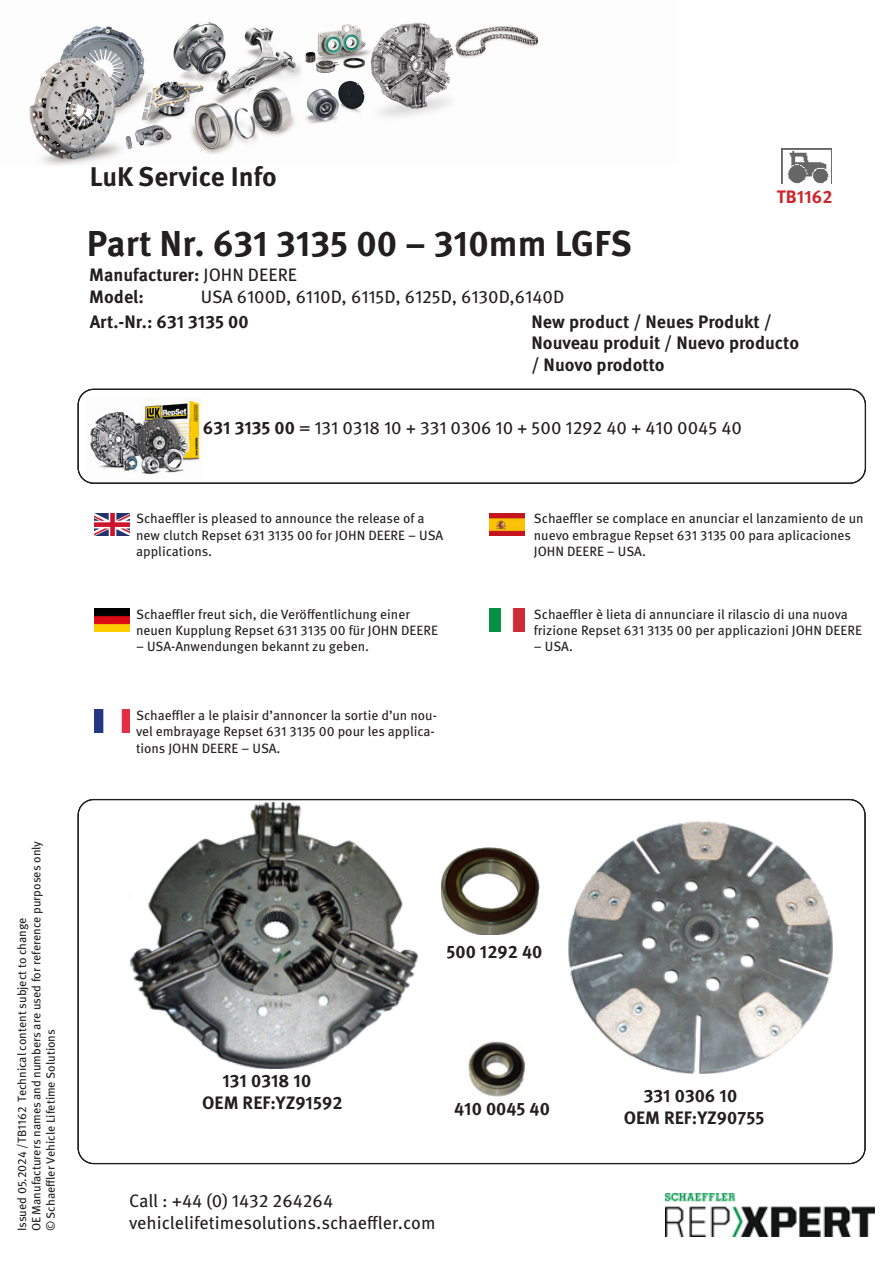
<style>
.page{position:relative;width:893px;height:1263px;background:#fff}
.page>*{position:absolute;margin:0;border:0;box-sizing:border-box;transform-origin:0 0}
.t1{font:700 36px "Meta OT";color:#231f20}
.t2{font:700 27px "Meta OT";color:#231f20}
.t3{font:700 18px/21.6px "Meta OT";color:#231f20}
.t4{font:18px "Meta OT";color:#231f20}
.t5{font:700 18px "Meta OT";color:#d1232a}
.t6{font:13.5px/16.2px "Meta OT";color:#231f20}
.t7{font:12px "Meta OT";color:#231f20}
.s1{font-weight:400}
.s2{font-weight:700}
</style>
<div class="page">
<img style="left:29px;top:22px;width:510px;height:144px">
<img style="left:665px;top:1193px;width:210px;height:43px">
<img style="left:90px;top:397px;width:113px;height:78px">
<div style="left:78px;top:389px;width:787px;height:94px;border:1px solid #231f20;border-radius:15px"></div>
<img style="left:95px;top:513px;width:35px;height:23px">
<img style="left:95px;top:609px;width:35px;height:22px">
<img style="left:95px;top:710px;width:35px;height:23px">
<img style="left:490px;top:513px;width:35px;height:23px">
<img style="left:490px;top:609px;width:35px;height:22px">
<img style="left:130px;top:802px;width:288px;height:267px">
<img style="left:568px;top:821px;width:265px;height:253px">
<img style="left:441px;top:847px;width:98px;height:88px">
<img style="left:468px;top:1042px;width:57px;height:54px">
<img style="left:781px;top:148px;width:50px;height:36px">
<p class="t2" style="left:90px;top:160px;width:189px">LuK Service Info</p>
<p class="t1" style="left:87px;top:221px;width:547px">Part Nr. 631 3135 00 – 310mm LGFS</p>
<p class="t5" style="left:777px;top:185px;width:57px">TB1162</p>
<p class="t3" style="left:89px;top:265px;width:209px">Manufacturer: <span class="s1">JOHN DEERE</span></p>
<p class="t3" style="left:89px;top:286px;width:56px">Model:</p>
<p class="t4" style="left:201px;top:286px;width:365px">USA 6100D, 6110D, 6115D, 6125D, 6130D,6140D</p>
<p class="t3" style="left:90px;top:311px;width:160px">Art.-Nr.: 631 3135 00</p>
<p class="t3" style="left:531px;top:311px;width:269px">New product / Neues Produkt /<br>Nouveau produit / Nuevo producto / Nuovo prodotto</p>
<p class="t4" style="left:203px;top:417px;width:541px"><span class="s2">631 3135 00</span> = 131 0318 10 + 331 0306 10 + 500 1292 40 + 410 0045 40</p>
<p class="t6" style="left:136px;top:511px;width:309px">Schaeffler is pleased to announce the release of a new clutch Repset 631 3135 00 for JOHN DEERE – USA applications.</p>
<p class="t6" style="left:136px;top:606px;width:303px">Schaeffler freut sich, die Veröffentlichung einer neuen Kupplung Repset 631 3135 00 für JOHN DEERE</p>
<p class="t6" style="left:136px;top:639px;width:235px">– USA-Anwendungen bekannt zu geben.</p>
<p class="t6" style="left:136px;top:707px;width:302px">Schaeffler a le plaisir d’annoncer la sortie d’un nou&shy;vel embrayage Repset 631 3135 00 pour les applica&shy;tions JOHN DEERE – USA.</p>
<p class="t6" style="left:534px;top:511px;width:331px">Schaeffler se complace en anunciar el lanzamiento de un nuevo embrague Repset 631 3135 00 para aplicaciones<br>JOHN DEERE – USA.</p>
<p class="t6" style="left:534px;top:606px;width:330px">Schaeffler è lieta di annunciare il rilascio di una nuova frizione Repset 631 3135 00 per applicazioni JOHN DEERE</p>
<p class="t6" style="left:534px;top:639px;width:41px">– USA.</p>
<p class="t7" style="left:29px;top:1231px;width:392px;rotate:-90deg">OE Manufacturers names and numbers are used for reference purposes only</p>
<p class="t7" style="left:15px;top:1231px;width:315px;rotate:-90deg">Issued 05.2024 /TB1162 Technical content subject to change</p>
<p class="t7" style="left:43px;top:1231px;width:204px;rotate:-90deg">© Schaeffler Vehicle Lifetime Solutions</p>
<p class="t3" style="left:446px;top:941px;width:97px">500 1292 40</p>
<p class="t3" style="left:222px;top:1070px;width:90px">131 0318 10</p>
<p class="t3" style="left:202px;top:1092px;width:142px">OEM REF:YZ91592</p>
<p class="t3" style="left:454px;top:1098px;width:97px">410 0045 40</p>
<p class="t4" style="left:129px;top:1190px;width:206px">Call : +44 (0) 1432 264264</p>
<p class="t4" style="left:129px;top:1211px;width:308px">vehiclelifetimesolutions.schaeffler.com</p>
<p class="t3" style="left:644px;top:1085px;width:95px">331 0306 10</p>
<p class="t3" style="left:624px;top:1107px;width:142px">OEM REF:YZ90755</p>
</div>
